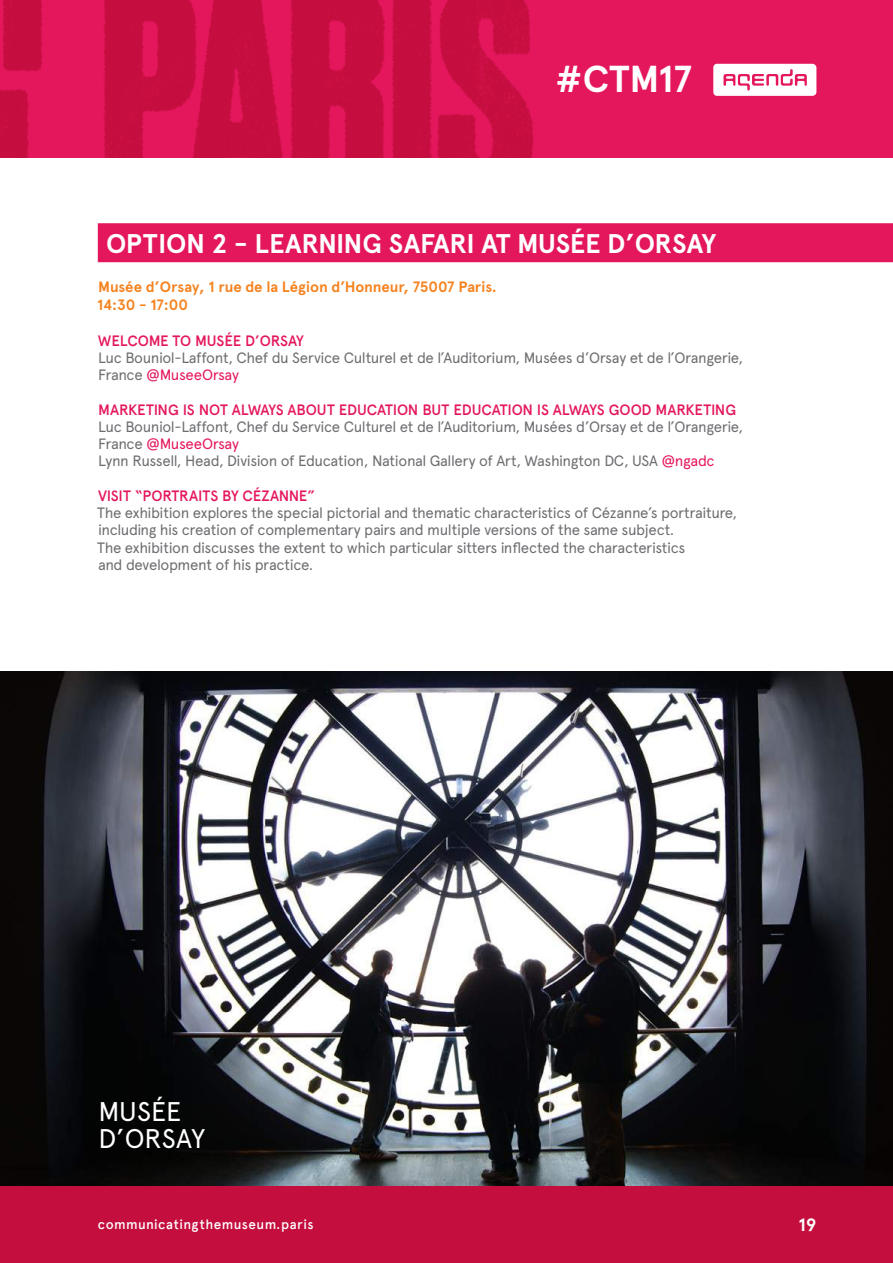
<style>
.page{position:relative;width:893px;height:1263px;background:#fff}
.page>*{position:absolute;margin:0;border:0;box-sizing:border-box;transform-origin:0 0}
.t1{font:700 37.5px "Apercu";letter-spacing:-.005em;color:#fff}
.t2{font:700 27px "Apercu";letter-spacing:-.01em;color:#fff}
.t3{font:27px/27px "Apercu";letter-spacing:-.005em;color:#fff}
.t4{font:700 18px "Apercu";color:#fff}
.t5{font:15px/17.2px "Apercu";letter-spacing:-.03em;color:#6d6e71}
.t6{font:500 15px "Apercu";letter-spacing:-.015em;color:#e4175d}
.t7{font:700 15px/18px "Apercu";letter-spacing:-.005em;color:#f58320}
.t8{font:15px "Apercu";letter-spacing:-.005em;color:#fff}
.t9{font:500 13.5px "Apercu";letter-spacing:.03em;color:#fff}
.s1{color:#e4175d}
</style>
<div class="page">
<img style="left:0;top:672px;width:893px;height:514px">
<div style="left:98px;top:223px;width:795px;height:39px;background:#e4175d"></div>
<div style="left:0;top:0;width:893px;height:158px;background:#e4175d"></div>
<div style="left:0;top:1186px;width:893px;height:77px;background:#c40e3e"></div>
<div style="left:713px;top:64px;width:103px;height:32px;background:#fff;border-radius:4px"></div>
<svg style="left:723px;top:69px;width:84px;height:22px"></svg>
<img style="left:0;top:0;width:43px;height:157px">
<svg style="left:104px;top:0;width:430px;height:157px;fill:#c50e3f"></svg>
<h1 class="t1" style="left:555px;top:56px;width:138px">#CTM17</h1>
<h2 class="t2" style="left:106px;top:227px;width:612px">OPTION 2 - LEARNING SAFARI AT MUSÉE D’ORSAY</h2>
<p class="t7" style="left:97px;top:278px;width:401px">Musée d’Orsay, 1 rue de la Légion d’Honneur, 75007 Paris.<br>14:30 - 17:00</p>
<p class="t6" style="left:98px;top:331px;width:207px">WELCOME TO MUSÉE D’ORSAY</p>
<p class="t5" style="left:98px;top:349px;width:647px">Luc Bouniol-Laffont, Chef du Service Culturel et de l’Auditorium, Musées d’Orsay et de l’Orangerie,<br>France <span class="s1">@MuseeOrsay</span></p>
<p class="t6" style="left:98px;top:400px;width:639px">MARKETING IS NOT ALWAYS ABOUT EDUCATION BUT EDUCATION IS ALWAYS GOOD MARKETING</p>
<p class="t5" style="left:98px;top:418px;width:647px">Luc Bouniol-Laffont, Chef du Service Culturel et de l’Auditorium, Musées d’Orsay et de l’Orangerie,<br>France <span class="s1">@MuseeOrsay<br></span>Lynn Russell, Head, Division of Education, National Gallery of Art, Washington DC, USA <span class="s1">@ngadc</span></p>
<p class="t6" style="left:98px;top:486px;width:219px">VISIT “PORTRAITS BY CÉZANNE”</p>
<p class="t5" style="left:97px;top:504px;width:641px">The exhibition explores the special pictorial and thematic characteristics of Cézanne’s portraiture, including his creation of complementary pairs and multiple versions of the same subject.<br>The exhibition discusses the extent to which particular sitters inflected the characteristics<br>and development of his practice.</p>
<h2 class="t3" style="left:89px;top:1087px;width:130px">LOCATION</h2>
<p class="t8" style="left:89px;top:1113px;width:114px">© LOREM IPSUM</p>
<h2 class="t3" style="left:98px;top:1097px;width:108px">MUSÉE<br>D’ORSAY</h2>
<p class="t9" style="left:98px;top:1216px;width:217px">communicatingthemuseum.paris</p>
<p class="t4" style="left:799px;top:1214px;width:19px">19</p>
</div>
